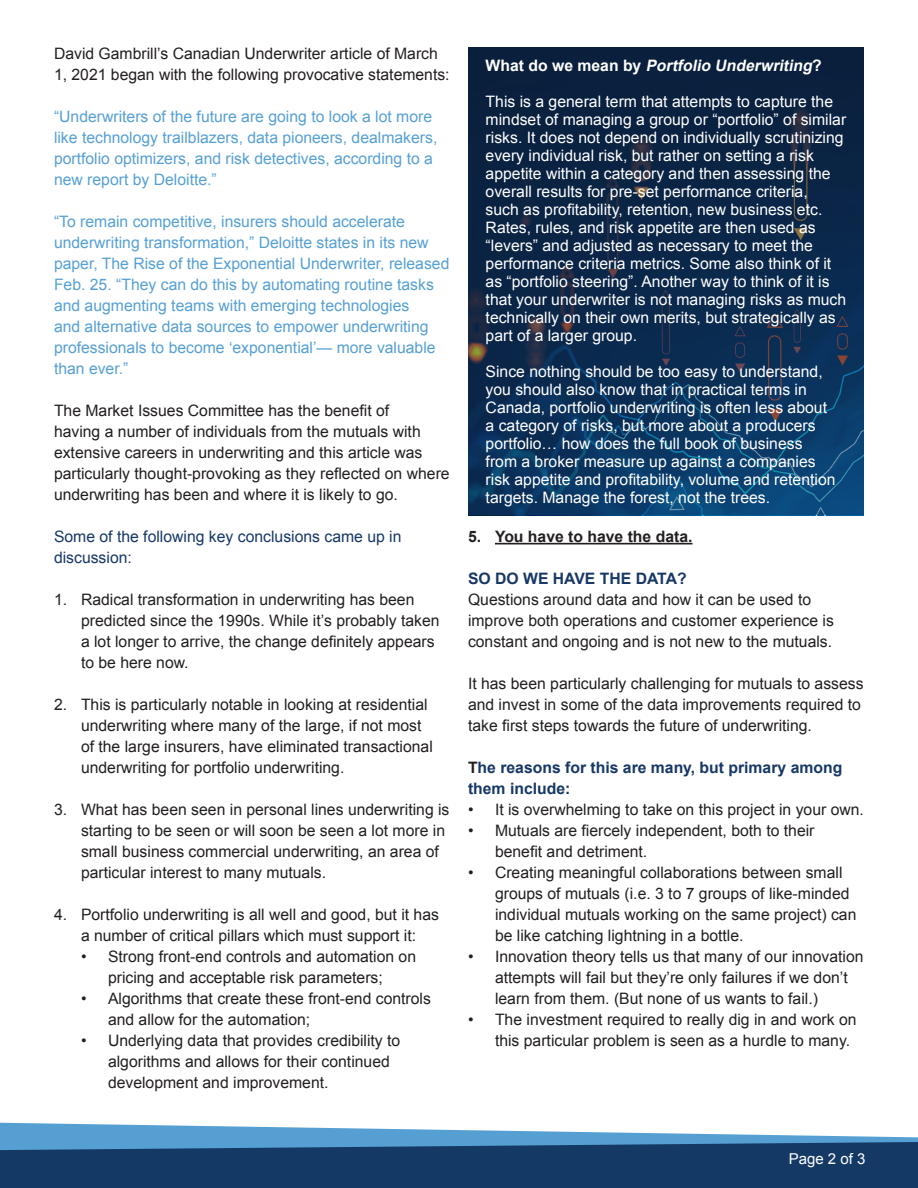
<style>
.page{position:relative;width:918px;height:1188px;background:#fff}
.page>*{position:absolute;margin:0;border:0;box-sizing:border-box;transform-origin:0 0}
.t1{font:15.75px/21px "Arial";color:#231f20}
.t2{font:15.75px/18px "Arial";color:#fff}
.t3{font:15.75px/21px "Arial";color:#56a0d5}
.t4{font:700 15.75px/21px "Arial";color:#173866}
.t5{font:15.75px/21px "Arial";color:#173866}
.t6{font:italic 700 15.75px "Arial";color:#fff}
.t7{font:700 15.75px "Arial";color:#231f20}
.t8{font:15px "Arial";color:#fff}
.s1{font-style:normal}
.s2{color:#231f20}
</style>
<div class="page">
<svg style="left:468px;top:48px;width:396px;height:467px;background:#0b2b4f"></svg>
<hr style="left:495px;top:543px;width:198px;height:1px;background:#231f20">
<svg style="left:0;top:1123px;width:918px;height:19px;fill:#559fd3"></svg>
<svg style="left:0;top:1142px;width:918px;height:46px;background:#1a416e"></svg>
<p class="t1" style="left:54px;top:43px;width:397px">David Gambrill’s Canadian Underwriter article of March<br>1, 2021 began with the following provocative statements:</p>
<p class="t3" style="left:54px;top:106px;width:385px">“Underwriters of the future are going to look a lot more like technology trailblazers, data pioneers, dealmakers, portfolio optimizers, and risk detectives, according to a new report by Deloitte.”</p>
<p class="t3" style="left:54px;top:211px;width:397px">“To remain competitive, insurers should accelerate underwriting transformation,” Deloitte states in its new paper, The Rise of the Exponential Underwriter, released Feb. 25. “They can do this by automating routine tasks and augmenting teams with emerging technologies<br>and alternative data sources to empower underwriting professionals to become ‘exponential’— more valuable than ever.”</p>
<p class="t1" style="left:54px;top:400px;width:397px">The Market Issues Committee has the benefit of<br>having a number of individuals from the mutuals with extensive careers in underwriting and this article was particularly thought-provoking as they reflected on where underwriting has been and where it is likely to go.</p>
<p class="t5" style="left:54px;top:526px;width:349px">Some of the following key conclusions came up in discussion:</p>
<p class="t1" style="left:81px;top:589px;width:360px;text-indent:-27px">1. Radical transformation in underwriting has been predicted since the 1990s. While it’s probably taken a lot longer to arrive, the change definitely appears to be here now.</p>
<p class="t1" style="left:81px;top:694px;width:353px;text-indent:-27px">2. This is particularly notable in looking at residential underwriting where many of the large, if not most of the large insurers, have eliminated transactional underwriting for portfolio underwriting.</p>
<p class="t1" style="left:81px;top:799px;width:370px;text-indent:-27px">3. What has been seen in personal lines underwriting is starting to be seen or will soon be seen a lot more in small business commercial underwriting, an area of particular interest to many mutuals.</p>
<p class="t1" style="left:54px;top:904px;width:387px;text-align:center">4. Portfolio underwriting is all well and good, but it has a number of critical pillars which must support it:</p>
<p class="t1" style="left:81px;top:946px;width:337px;text-align:center">• Strong front-end controls and automation on pricing and acceptable risk parameters;</p>
<p class="t1" style="left:108px;top:988px;width:325px;text-indent:-27px">• Algorithms that create these front-end controls and allow for the automation;</p>
<p class="t1" style="left:108px;top:1030px;width:294px;text-indent:-27px">• Underlying data that provides credibility to algorithms and allows for their continued development and improvement.</p>
<p class="t6" style="left:486px;top:55px;width:338px"><span class="s1">W h a t d o we m e a n b y</span> Portfolio Underwriting<span class="s1">?</span></p>
<p class="t2" style="left:486px;top:93px;width:362px">This is a general term that attempts to capture the mindset of managing a group or “portfolio” of similar risks. It does not depend on individually scrutinizing every individual risk, but rather on setting a risk appetite within a category and then assessing the overall results for pre-set performance criteria,<br>such as profitability, retention, new business etc.<br>Rates, rules, and risk appetite are then used as “levers” and adjusted as necessary to meet the performance criteria metrics. Some also think of it as “portfolio steering”. Another way to think of it is that your underwriter is not managing risks as much technically on their own merits, but strategically as part of a larger group.</p>
<p class="t2" style="left:486px;top:363px;width:351px">Since nothing should be too easy to understand, you should also know that in practical terms in Canada, portfolio underwriting is often less about a category of risks, but more about a producers portfolio… how does the full book of business from a broker measure up against a companies risk appetite and profitability, volume and retention targets. Manage the forest, not the trees.</p>
<p class="t7" style="left:468px;top:526px;width:226px">5. You have to have the data.</p>
<p class="t4" style="left:468px;top:568px;width:220px">SO DO WE HAVE THE DATA?</p>
<p class="t1" style="left:468px;top:589px;width:367px">Questions around data and how it can be used to improve both operations and customer experience is constant and ongoing and is not new to the mutuals.</p>
<p class="t1" style="left:468px;top:673px;width:397px">It has been particularly challenging for mutuals to assess and invest in some of the data improvements required to take first steps towards the future of underwriting.</p>
<p class="t4" style="left:468px;top:757px;width:376px"><span class="s2">T</span>he reasons for this are many, but primary among them include:</p>
<p class="t1" style="left:468px;top:799px;width:397px">• It is overwhelming to take on this project in your own.</p>
<p class="t1" style="left:495px;top:820px;width:321px;text-indent:-27px">• Mutuals are fiercely independent, both to their benefit and detriment.</p>
<p class="t1" style="left:495px;top:862px;width:363px;text-indent:-27px">• Creating meaningful collaborations between small groups of mutuals (i.e. 3 to 7 groups of like-minded individual mutuals working on the same project) can be like catching lightning in a bottle.</p>
<p class="t1" style="left:495px;top:946px;width:370px;text-indent:-27px">• Innovation theory tells us that many of our innovation attempts will fail but they’re only failures if we don’t learn from them. (But none of us wants to fail.)</p>
<p class="t1" style="left:495px;top:1009px;width:363px;text-indent:-27px">• The investment required to really dig in and work on this particular problem is seen as a hurdle to many.</p>
<p class="t8" style="left:789px;top:1149px;width:78px">Page 2 of 3</p>
</div>
